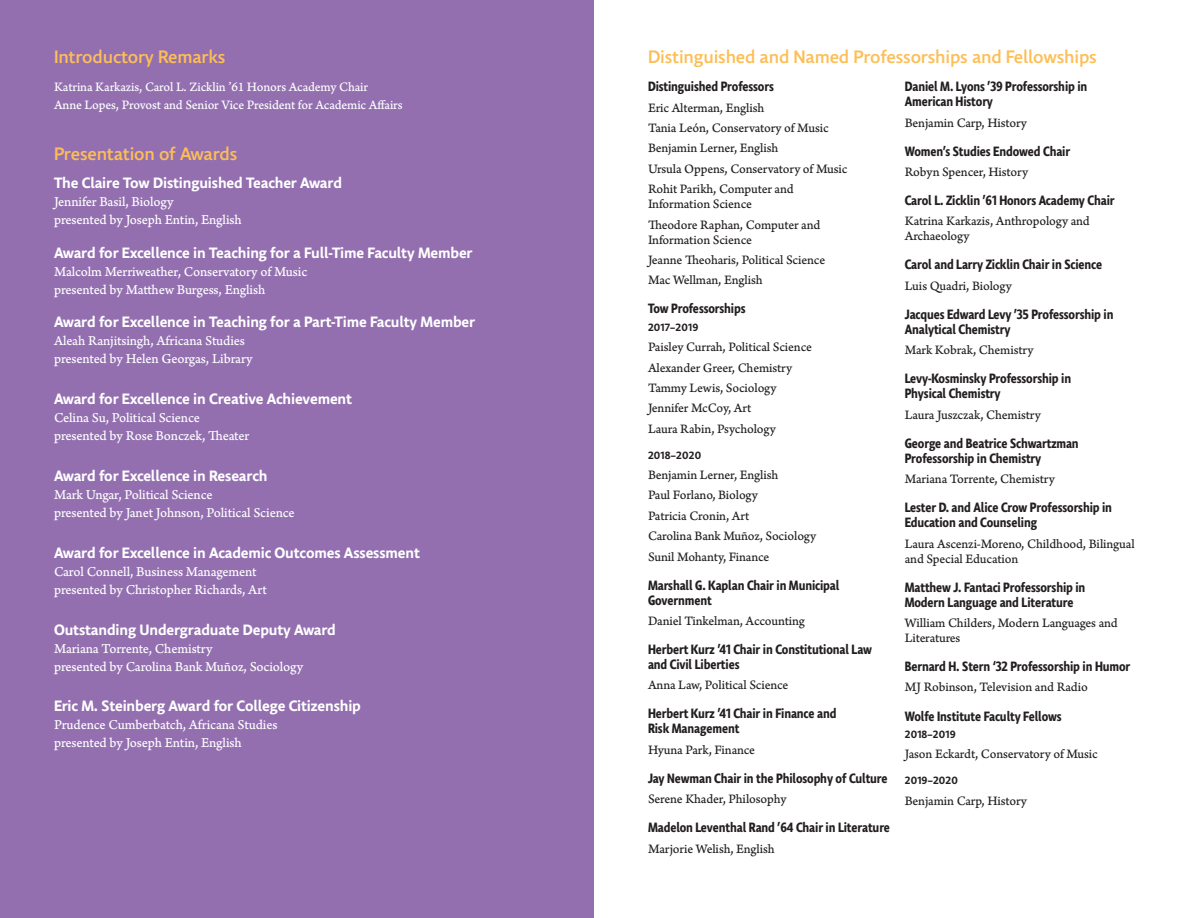
<style>
.page{position:relative;width:1188px;height:918px;background:#fff}
.page>*{position:absolute;margin:0;border:0;box-sizing:border-box;transform-origin:0 0}
.t1{font:500 18px "Comenia Sans";letter-spacing:-.01em;color:#fdbe56}
.t2{font:700 15px "Comenia Sans";letter-spacing:-.01em;color:#fff}
.t3{font:14.25px/18px "Arno Pro Caption";letter-spacing:-.015em;color:#fff}
.t4{font:13.5px/20.4px "Arno Pro Caption";letter-spacing:-.01em;color:#231f20}
.t5{font:700 13.5px/15px "Comenia Sans Cond";letter-spacing:-.01em;color:#231f20}
.t6{font:13.5px/18px "Arno Pro Caption";letter-spacing:-.01em;color:#fff}
.t7{font:700 10.5px "Comenia Sans";letter-spacing:.015em;color:#231f20}
</style>
<div class="page">
<div style="left:0;top:0;width:594px;height:918px;background:#936fb0"></div>
<h1 class="t1" style="left:54px;top:45px;width:173px">Introductory Remarks</h1>
<p class="t6" style="left:54px;top:78px;width:350px">Katrina Karkazis, Carol L. Zicklin ’61 Honors Academy Chair<br>Anne Lopes, Provost and Senior Vice President for Academic Affairs</p>
<h1 class="t1" style="left:54px;top:142px;width:185px">Presentation of Awards</h1>
<p class="t2" style="left:54px;top:173px;width:290px">The Claire Tow Distinguished Teacher Award</p>
<p class="t3" style="left:54px;top:193px;width:189px">Jennifer Basil, Biology<br>presented by Joseph Entin, English</p>
<p class="t2" style="left:54px;top:243px;width:420px">Award for Excellence in Teaching for a Full-Time Faculty Member</p>
<p class="t3" style="left:54px;top:263px;width:255px">Malcolm Merriweather, Conservatory of Music presented by Matthew Burgess, English</p>
<p class="t2" style="left:54px;top:313px;width:423px">Award for Excellence in Teaching for a Part-Time Faculty Member</p>
<p class="t3" style="left:54px;top:333px;width:200px">Aleah Ranjitsingh, Africana Studies presented by Helen Georgas, Library</p>
<p class="t2" style="left:54px;top:389px;width:300px">Award for Excellence in Creative Achievement</p>
<p class="t3" style="left:54px;top:410px;width:197px">Celina Su, Political Science presented by Rose Bonczek, Theater</p>
<p class="t2" style="left:54px;top:466px;width:215px">Award for Excellence in Research</p>
<p class="t3" style="left:54px;top:486px;width:242px">Mark Ungar, Political Science<br>presented by Janet Johnson, Political Science</p>
<p class="t2" style="left:54px;top:543px;width:368px">Award for Excellence in Academic Outcomes Assessment</p>
<p class="t3" style="left:54px;top:563px;width:214px">Carol Connell, Business Management presented by Christopher Richards, Art</p>
<p class="t2" style="left:54px;top:620px;width:283px">Outstanding Undergraduate Deputy Award</p>
<p class="t3" style="left:54px;top:640px;width:251px">Mariana Torrente, Chemistry<br>presented by Carolina Bank Muñoz, Sociology</p>
<p class="t2" style="left:54px;top:697px;width:308px">Eric M. Steinberg Award for College Citizenship</p>
<p class="t3" style="left:54px;top:717px;width:225px">Prudence Cumberbatch, Africana Studies presented by Joseph Entin, English</p>
<h1 class="t1" style="left:648px;top:45px;width:450px">Distinguished and Named Professorships and Fellowships</h1>
<p class="t5" style="left:648px;top:79px;width:127px">Distinguished Professors</p>
<p class="t4" style="left:648px;top:98px;width:201px">Eric Alterman, English<br>Tania León, Conservatory of Music<br>Benjamin Lerner, English<br>Ursula Oppens, Conservatory of Music<br>Rohit Parikh, Computer and</p>
<p class="t4" style="left:648px;top:194px;width:174px">Information Science<br>Theodore Raphan, Computer and</p>
<p class="t4" style="left:648px;top:230px;width:179px">Information Science<br>Jeanne Theoharis, Political Science<br>Mac Wellman, English</p>
<p class="t5" style="left:648px;top:302px;width:99px">Tow Professorships</p>
<p class="t7" style="left:648px;top:320px;width:52px">2017–2019</p>
<p class="t4" style="left:648px;top:337px;width:166px">Paisley Currah, Political Science<br>Alexander Greer, Chemistry<br>Tammy Lewis, Sociology<br>Jennifer McCoy, Art<br>Laura Rabin, Psychology</p>
<p class="t7" style="left:648px;top:448px;width:55px">2018–2020</p>
<p class="t4" style="left:648px;top:465px;width:170px">Benjamin Lerner, English<br>Paul Forlano, Biology<br>Patricia Cronin, Art<br>Carolina Bank Muñoz, Sociology<br>Sunil Mohanty, Finance</p>
<p class="t5" style="left:648px;top:578px;width:193px">Marshall G. Kaplan Chair in Municipal<br>Government</p>
<p class="t4" style="left:648px;top:611px;width:159px">Daniel Tinkelman, Accounting</p>
<p class="t5" style="left:648px;top:642px;width:225px">Herbert Kurz ’41 Chair in Constitutional Law and Civil Liberties</p>
<p class="t4" style="left:648px;top:676px;width:142px">Anna Law, Political Science</p>
<p class="t5" style="left:648px;top:707px;width:190px">Herbert Kurz ’41 Chair in Finance and<br>Risk Management</p>
<p class="t4" style="left:648px;top:740px;width:109px">Hyuna Park, Finance</p>
<p class="t5" style="left:648px;top:771px;width:241px">Jay Newman Chair in the Philosophy of Culture</p>
<p class="t4" style="left:648px;top:790px;width:140px">Serene Khader, Philosophy</p>
<p class="t5" style="left:648px;top:821px;width:244px">Madelon Leventhal Rand ’64 Chair in Literature</p>
<p class="t4" style="left:648px;top:839px;width:128px">Marjorie Welish, English</p>
<p class="t5" style="left:905px;top:79px;width:184px">Daniel M. Lyons ’39 Professorship in<br>American History</p>
<p class="t4" style="left:905px;top:113px;width:124px">Benjamin Carp, History</p>
<p class="t5" style="left:905px;top:144px;width:167px">Women’s Studies Endowed Chair</p>
<p class="t4" style="left:905px;top:162px;width:125px">Robyn Spencer, History</p>
<p class="t5" style="left:905px;top:193px;width:211px">Carol L. Zicklin ’61 Honors Academy Chair</p>
<p class="t4" style="left:905px;top:214px;width:187px;line-height:15px">Katrina Karkazis, Anthropology and<br>Archaeology</p>
<p class="t5" style="left:905px;top:258px;width:199px">Carol and Larry Zicklin Chair in Science</p>
<p class="t4" style="left:905px;top:276px;width:109px">Luis Quadri, Biology</p>
<p class="t5" style="left:905px;top:307px;width:210px">Jacques Edward Levy ’35 Professorship in<br>Analytical Chemistry</p>
<p class="t4" style="left:905px;top:341px;width:130px">Mark Kobrak, Chemistry</p>
<p class="t5" style="left:905px;top:371px;width:168px">Levy-Kosminsky Professorship in<br>Physical Chemistry</p>
<p class="t4" style="left:905px;top:405px;width:137px">Laura Juszczak, Chemistry</p>
<p class="t5" style="left:905px;top:436px;width:176px">George and Beatrice Schwartzman<br>Professorship in Chemistry</p>
<p class="t4" style="left:905px;top:469px;width:152px">Mariana Torrente, Chemistry</p>
<p class="t5" style="left:905px;top:500px;width:209px">Lester D. and Alice Crow Professorship in<br>Education and Counseling</p>
<p class="t4" style="left:905px;top:537px;width:232px;line-height:15px">Laura Ascenzi-Moreno, Childhood, Bilingual and Special Education</p>
<p class="t5" style="left:905px;top:580px;width:182px">Matthew J. Fantaci Professorship in<br>Modern Language and Literature</p>
<p class="t4" style="left:905px;top:616px;width:215px;line-height:15px">William Childers, Modern Languages and<br>Literatures</p>
<p class="t5" style="left:905px;top:659px;width:227px">Bernard H. Stern ‘32 Professorship in Humor</p>
<p class="t4" style="left:905px;top:678px;width:185px">MJ Robinson, Television and Radio</p>
<p class="t5" style="left:905px;top:709px;width:158px">Wolfe Institute Faculty Fellows</p>
<p class="t7" style="left:905px;top:728px;width:52px">2018–2019</p>
<p class="t4" style="left:905px;top:745px;width:195px">Jason Eckardt, Conservatory of Music</p>
<p class="t7" style="left:905px;top:774px;width:55px">2019–2020</p>
<p class="t4" style="left:905px;top:791px;width:124px">Benjamin Carp, History</p>
</div>
